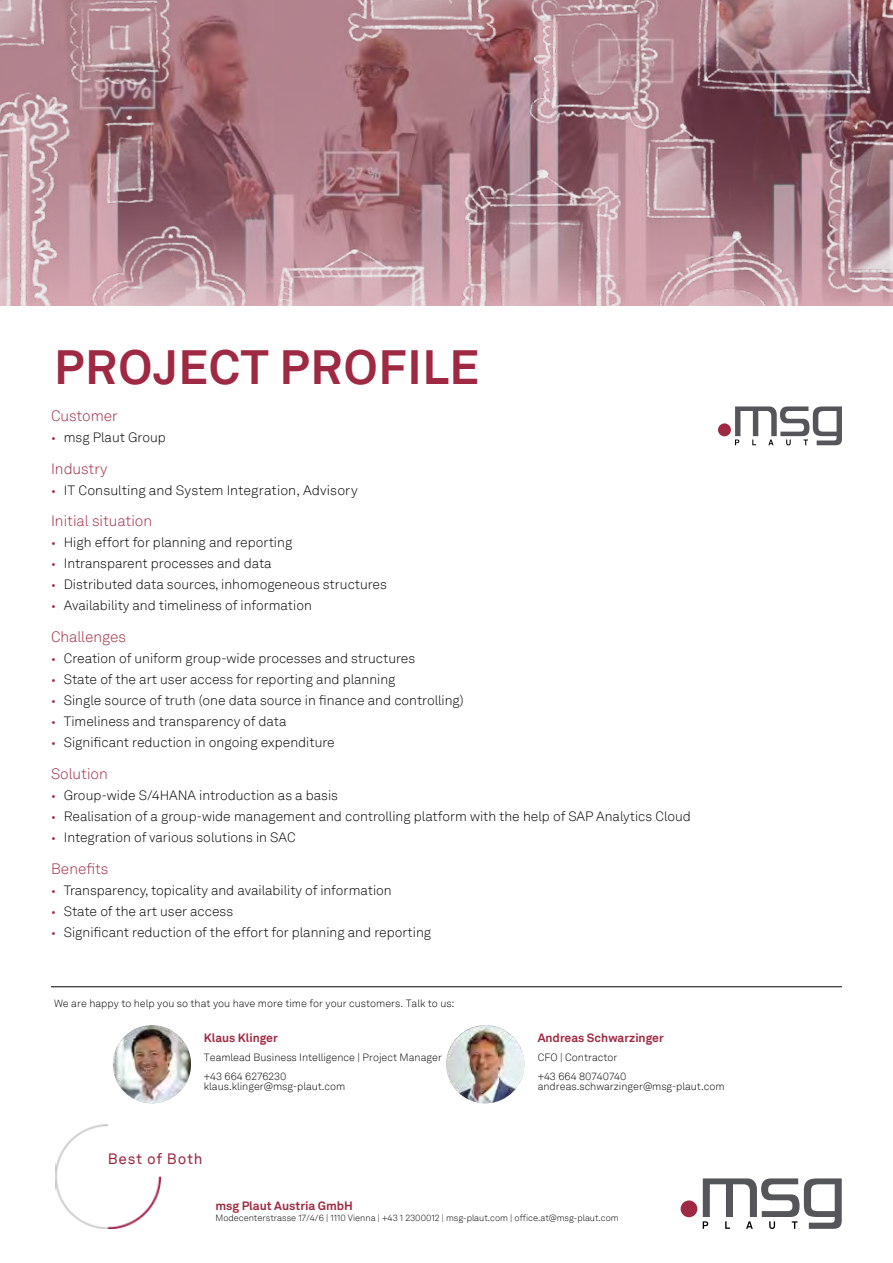
<style>
.page{position:relative;width:893px;height:1263px;background:#fff}
.page>*{position:absolute;margin:0;border:0;box-sizing:border-box;transform-origin:0 0}
.t1{font:700 48px "Akkurat LLTT";letter-spacing:.01em;color:#9f2842}
.t2{font:300 15px "Akkurat LLTT";color:#9f2842}
.t3{font:15px "Akkurat LLTT";letter-spacing:.05em;color:#9f2842}
.t4{font:300 13.5px "Akkurat LLTT";color:#000}
.t5{font:700 12px "Akkurat LLTT";color:#9f2842}
.t6{font:700 12px "Akkurat Std";letter-spacing:-.005em;color:#9f2842}
.t7{font:300 10.5px/19px "Akkurat LLTT";color:#000}
.t8{font:300 9px "Akkurat LLTT";color:#000}
.s1{font-size:12px;color:#9f2842}
</style>
<div class="page">
<div style="left:681px;top:1200px;width:16px;height:17px;background:#9f2842;border-radius:50%"></div>
<svg style="left:703px;top:1178px;width:139px;height:51px"></svg>
<img style="left:55px;top:1124px;width:105px;height:105px">
<img style="left:0;top:0;width:893px;height:306px">
<hr style="left:51px;top:986px;width:791px;height:1px;background:#000">
<img style="left:113px;top:1025px;width:78px;height:78px;border-radius:39px">
<img style="left:446px;top:1025px;width:78px;height:78px;border-radius:39px">
<div style="left:718px;top:423px;width:13px;height:13px;background:#9f2842;border-radius:50%"></div>
<svg style="left:735px;top:406px;width:107px;height:39px"></svg>
<h1 class="t1" style="left:54px;top:330px;width:427px">PROJECT PROFILE</h1>
<p class="t2" style="left:51px;top:405px;width:68px">Customer</p>
<p class="t4" style="left:51px;top:428px;width:116px"><span class="s1">•</span> msg Plaut Group</p>
<p class="t2" style="left:51px;top:458px;width:58px">Industry</p>
<p class="t4" style="left:51px;top:480px;width:308px"><span class="s1">•</span> IT Consulting and System Integration, Advisory</p>
<p class="t2" style="left:51px;top:510px;width:103px">Initial situation</p>
<p class="t4" style="left:51px;top:533px;width:243px"><span class="s1">•</span> High effort for planning and reporting</p>
<p class="t4" style="left:51px;top:554px;width:222px"><span class="s1">•</span> Intransparent processes and data</p>
<p class="t4" style="left:51px;top:575px;width:337px"><span class="s1">•</span> Distributed data sources, inhomogeneous structures</p>
<p class="t4" style="left:51px;top:596px;width:262px"><span class="s1">•</span> Availability and timeliness of information</p>
<p class="t2" style="left:51px;top:626px;width:77px">Challenges</p>
<p class="t4" style="left:51px;top:649px;width:366px"><span class="s1">•</span> Creation of uniform group-wide processes and structures</p>
<p class="t4" style="left:51px;top:670px;width:346px"><span class="s1">•</span> State of the art user access for reporting and planning</p>
<p class="t4" style="left:51px;top:691px;width:414px"><span class="s1">•</span> Single source of truth (one data source in finance and controlling)</p>
<p class="t4" style="left:51px;top:712px;width:237px"><span class="s1">•</span> Timeliness and transparency of data</p>
<p class="t4" style="left:51px;top:733px;width:285px"><span class="s1">•</span> Significant reduction in ongoing expenditure</p>
<p class="t2" style="left:51px;top:763px;width:58px">Solution</p>
<p class="t4" style="left:51px;top:786px;width:288px"><span class="s1">•</span> Group-wide S/4HANA introduction as a basis</p>
<p class="t4" style="left:51px;top:807px;width:641px"><span class="s1">•</span> Realisation of a group-wide management and controlling platform with the help of SAP Analytics Cloud</p>
<p class="t4" style="left:51px;top:828px;width:246px"><span class="s1">•</span> Integration of various solutions in SAC</p>
<p class="t2" style="left:51px;top:858px;width:59px">Benefits</p>
<p class="t4" style="left:51px;top:880px;width:342px"><span class="s1">•</span> Transparency, topicality and availability of information</p>
<p class="t4" style="left:51px;top:901px;width:184px"><span class="s1">•</span> State of the art user access</p>
<p class="t4" style="left:51px;top:922px;width:382px"><span class="s1">•</span> Significant reduction of the effort for planning and reporting</p>
<p class="t7" style="left:54px;top:993px;width:402px">We are happy to help you so that you have more time for your customers. Talk to us:</p>
<p class="t5" style="left:204px;top:1028px;width:75px">Klaus Klinger</p>
<p class="t7" style="left:204px;top:1047px;width:240px">Teamlead Business Intelligence | Project Manager +43 664 6276230</p>
<p class="t7" style="left:204px;top:1077px;width:143px">klaus.klinger@msg-plaut.com</p>
<p class="t3" style="left:108px;top:1147px;width:96px">Best of Both</p>
<p class="t5" style="left:538px;top:1028px;width:128px">Andreas Schwarzinger</p>
<p class="t7" style="left:538px;top:1047px;width:90px">CFO | Contractor +43 664 80740740</p>
<p class="t7" style="left:538px;top:1077px;width:188px">andreas.schwarzinger@msg-plaut.com</p>
<p class="t6" style="left:215px;top:1199px;width:139px">msg Plaut Austria GmbH</p>
<p class="t8" style="left:215px;top:1211px;width:405px">Modecenterstrasse 17/4/6 | 1110 Vienna | +43 1 2300012 | msg-plaut.com | office.at@msg-plaut.com</p>
</div>
